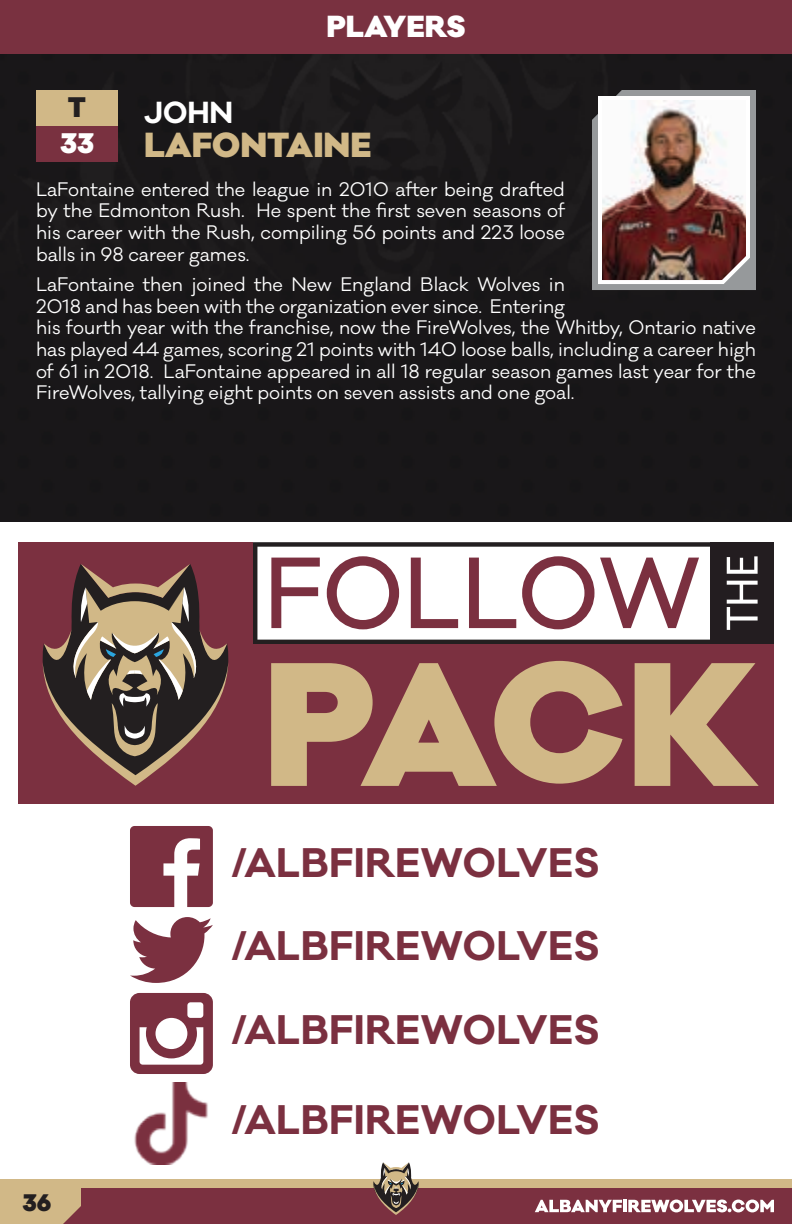
<style>
.page{position:relative;width:792px;height:1224px;background:#fff}
.page>*{position:absolute;margin:0;border:0;box-sizing:border-box;transform-origin:0 0}
.t1{font:700 38px "Galano Classic";letter-spacing:.01em;color:#7b3040}
.t2{font:900 32px "Galano Classic";color:#d1b887}
.t3{font:900 28px "Galano Classic";color:#fff}
.t4{font:700 28px "Galano Classic";color:#fff}
.t5{font:900 26px "Galano Classic";color:#fff}
.t6{font:900 26px "Galano Classic";color:#231f20}
.t7{font:900 22px "Galano Classic";color:#231f20}
.t8{font:18px/21.6px "Galano Classic";color:#fff;text-align:justify}
</style>
<div class="page">
<div style="left:0;top:1179px;width:792px;height:45px;background:#d1b887"></div>
<div style="left:0;top:1188px;width:792px;height:36px;background:#7b3040"></div>
<svg style="left:373px;top:1162px;width:46px;height:53px"></svg>
<svg style="left:535px;top:1200px;width:87px;height:12px"></svg>
<hr style="left:623px;top:1200px;width:4px;height:12px;background:#fff">
<svg style="left:628px;top:1200px;width:146px;height:12px"></svg>
<div style="left:0;top:1188px;width:81px;height:36px;background:#d1b887"></div>
<div style="left:0;top:54px;width:792px;height:468px;background:#191719"></div>
<div style="left:0;top:0;width:792px;height:54px;background:#793140"></div>
<div style="left:36px;top:126px;width:82px;height:36px;background:#793140"></div>
<div style="left:36px;top:90px;width:82px;height:36px;background:#d1b887"></div>
<img style="left:583px;top:82px;width:178px;height:213px">
<svg style="left:130px;top:993px;width:83px;height:81px"></svg>
<svg style="left:130px;top:917px;width:83px;height:66px"></svg>
<svg style="left:130px;top:826px;width:83px;height:81px"></svg>
<svg style="left:253px;top:542px;width:457px;height:102px"></svg>
<svg style="left:271px;top:558px;width:49px;height:70px"></svg>
<svg style="left:327px;top:556px;width:72px;height:73px"></svg>
<svg style="left:411px;top:558px;width:47px;height:70px"></svg>
<svg style="left:469px;top:558px;width:47px;height:70px"></svg>
<svg style="left:522px;top:556px;width:72px;height:73px"></svg>
<svg style="left:600px;top:558px;width:99px;height:70px"></svg>
<div style="left:710px;top:542px;width:64px;height:102px;background:#231d20"></div>
<svg style="left:727px;top:581px;width:31px;height:49px"></svg>
<svg style="left:727px;top:556px;width:31px;height:18px"></svg>
<div style="left:253px;top:644px;width:521px;height:159px;background:#7b3040"></div>
<svg style="left:271px;top:661px;width:352px;height:125px"></svg>
<svg style="left:635px;top:663px;width:124px;height:123px"></svg>
<div style="left:18px;top:542px;width:235px;height:261px;background:#7b3040"></div>
<svg style="left:43px;top:564px;width:185px;height:222px"></svg>
<img style="left:134px;top:1083px;width:74px;height:81px">
<h3 class="t3" style="left:327px;top:7px;width:140px">PLAYERS</h3>
<h3 class="t6" style="left:68px;top:90px;width:20px">T</h3>
<h3 class="t4" style="left:144px;top:94px;width:91px">JOHN</h3>
<h2 class="t2" style="left:144px;top:123px;width:229px">LAFONTAINE</h2>
<p class="t8" style="left:36px;top:179px;width:531px">LaFontaine entered the league in 2010 after being drafted by the Edmonton Rush. He spent the first seven seasons of his career with the Rush, compiling 56 points and 223 loose balls in 98 career games.</p>
<p class="t8" style="left:36px;top:274px;width:722px;text-align:left">LaFontaine then joined the New England Black Wolves in<br>2018 and has been with the organization ever since. Entering<br>his fourth year with the franchise, now the FireWolves, the Whitby, Ontario native has played 44 games, scoring 21 points with 140 loose balls, including a career high of 61 in 2018. LaFontaine appeared in all 18 regular season games last year for the FireWolves, tallying eight points on seven assists and one goal.</p>
<h3 class="t5" style="left:60px;top:126px;width:35px">33</h3>
<h1 class="t1" style="left:230px;top:837px;width:371px">/ALBFIREWOLVES</h1>
<h1 class="t1" style="left:230px;top:920px;width:371px">/ALBFIREWOLVES</h1>
<h1 class="t1" style="left:230px;top:1004px;width:371px">/ALBFIREWOLVES</h1>
<p class="t7" style="left:23px;top:1187px;width:30px">36</p>
<h1 class="t1" style="left:230px;top:1094px;width:371px">/ALBFIREWOLVES</h1>
</div>
